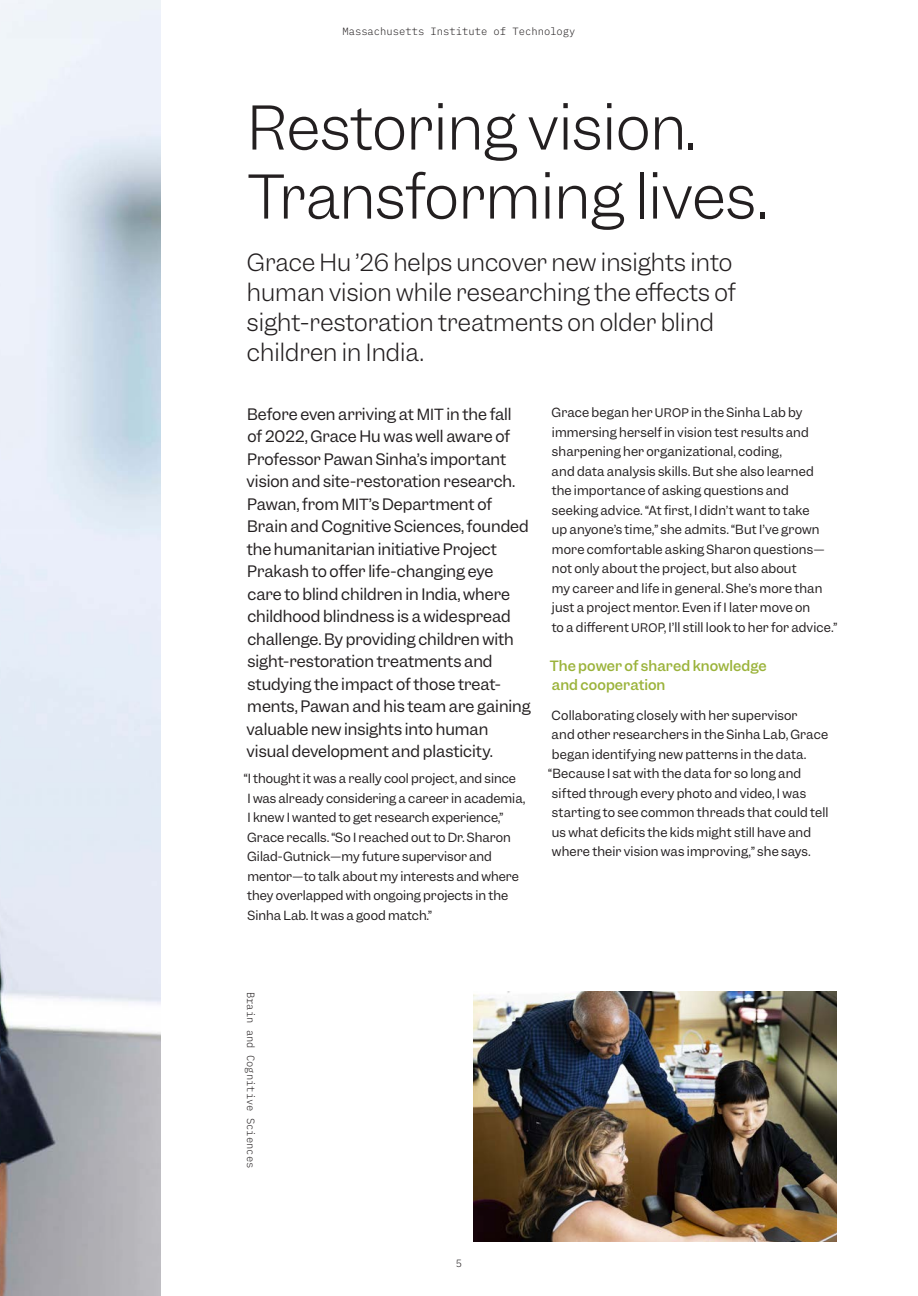
<style>
.page{position:relative;width:918px;height:1296px;background:#fff}
.page>*{position:absolute;margin:0;border:0;box-sizing:border-box;transform-origin:0 0}
.Title_1{font:300 57px/69px "Garnett";color:#231f20}
.Subhead_1{font:300 22.5px/30px "Garnett";color:#231f20}
.Intro_Para{font:15px/22.5px "Garnett";color:#231f20}
.Subhead_-_Reg_10pt{font:500 13.5px/19.5px "Garnett";letter-spacing:.005em;color:#9bb33b}
.Para_Space_After{font:12px/19.5px "Garnett";letter-spacing:.015em;color:#231f20}
.First_Para{font:12px/19.5px "Garnett";color:#231f20}
.Subject{font:300 10.5px "IBM Plex Mono";color:#231f20}
.s1{font-size:14.7px}
.s2{font-size:11.25px}
</style>
<div class="page">
<img style="left:0;top:0;width:161px;height:1296px">
<img style="left:474px;top:992px;width:362px;height:250px">
<p class="Subject" style="left:342px;top:24px;width:235px">Massachusetts Institute of Technology</p>
<p class="Title_1" style="left:247px;top:94px;width:521px">Restoring vision.<br>Transforming lives.</p>
<p class="Subhead_1" style="left:247px;top:247px;width:490px">Grace Hu ’26 helps uncover new insights into human vision while researching the effects of sight-restoration treatments on older blind children in India.</p>
<p class="Intro_Para" style="left:247px;top:403px;width:286px">Before even arriving at <span class="s1">MIT</span> in the fall<br>of 2022, Grace Hu was well aware of Professor Pawan Sinha’s important vision and site-restoration research.<br>Pawan, from <span class="s1">MIT</span>’s Department of Brain and Cognitive Sciences, founded the humanitarian initiative Project Prakash to offer life-changing eye care to blind children in India, where childhood blindness is a widespread challenge. By providing children with sight-restoration treatments and studying the impact of those treat&shy;ments, Pawan and his team are gaining valuable new insights into human visual development and plasticity.</p>
<p class="First_Para" style="left:244px;top:769px;width:283px">“I thought it was a really cool project, and since<br>I was already considering a career in academia, I knew I wanted to get research experience,” Grace recalls. “So I reached out to Dr. Sharon Gilad-Gutnick—my future supervisor and mentor—to talk about my interests and where they overlapped with ongoing projects in the Sinha Lab. It was a good match.”</p>
<p class="Para_Space_After" style="left:552px;top:403px;width:287px">Grace began her <span class="s2">UROP</span> in the Sinha Lab by immersing herself in vision test results and sharpening her organizational, coding,<br>and data analysis skills. But she also learned<br>the importance of asking questions and seeking advice. “At first, I didn’t want to take<br>up anyone’s time,” she admits. “But I’ve grown more comfortable asking Sharon questions— not only about the project, but also about<br>my career and life in general. She’s more than just a project mentor. Even if I later move on<br>to a different <span class="s2">UROP</span>, I’ll still look to her for advice.”</p>
<p class="Subhead_-_Reg_10pt" style="left:550px;top:656px;width:219px">The power of shared knowledge and cooperation</p>
<p class="Para_Space_After" style="left:552px;top:705px;width:247px">Collaborating closely with her supervisor</p>
<p class="Para_Space_After" style="left:552px;top:725px;width:278px">and other researchers in the Sinha Lab, Grace</p>
<p class="Para_Space_After" style="left:552px;top:744px;width:256px">began identifying new patterns in the data.</p>
<p class="Para_Space_After" style="left:548px;top:764px;width:255px">“Because I sat with the data for so long and</p>
<p class="Para_Space_After" style="left:552px;top:783px;width:256px">sifted through every photo and video, I was</p>
<p class="Para_Space_After" style="left:552px;top:803px;width:278px">starting to see common threads that could tell</p>
<p class="Para_Space_After" style="left:552px;top:822px;width:261px">us what deficits the kids might still have and</p>
<p class="Para_Space_After" style="left:552px;top:842px;width:260px">where their vision was improving,” she says.</p>
<p class="Subject" style="left:259px;top:992px;width:178px;rotate:90deg">Brain and Cognitive Sciences</p>
<p class="Subject" style="left:456px;top:1255px;width:8px">5</p>
</div>
